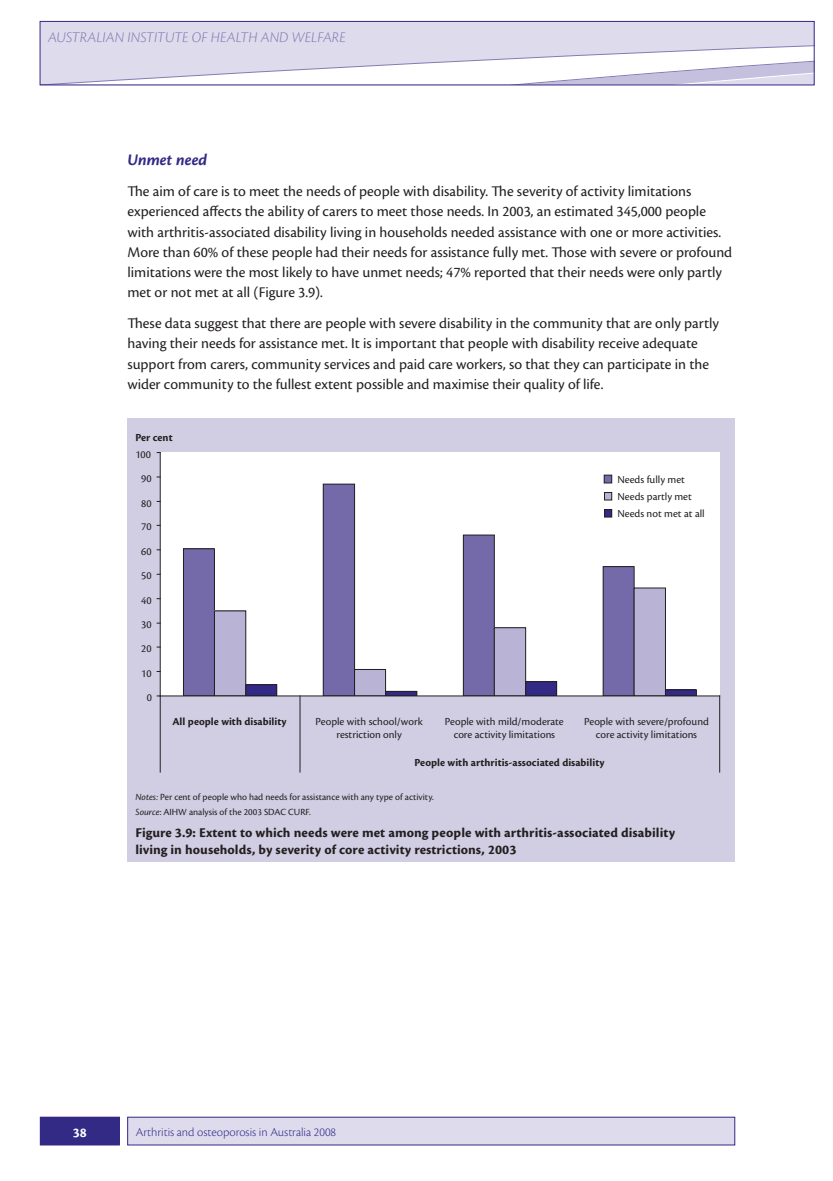
<style>
.page{position:relative;width:833px;height:1181px;background:#fff}
.page>*{position:absolute;margin:0;border:0;box-sizing:border-box;transform-origin:0 0}
.t1{font:16.8px "Cronos Pro Bold Subh It";color:#332a86}
.t2{font:15.45px/20.2px "Cronos Pro";color:#231f20}
.t3{font:italic 300 15.45px "Cronos Pro";letter-spacing:-.005em;color:#847bb4}
.t4{font:13.95px/16.8px "Cronos Pro Bold Capt";color:#231f20}
.t5{font:700 13.95px "Cronos Pro";color:#fff}
.t6{font:300 12.6px "Cronos Pro";color:#332a86}
.t7{font:11.25px/12.6px "Cronos Pro";color:#231f20;text-align:center}
.t8{font:700 11.25px "Cronos Pro";letter-spacing:.005em;color:#231f20}
.t9{font:9.75px/15.5px "Cronos Pro";color:#231f20}
.s1{font-style:italic}
</style>
<div class="page">
<div style="left:40px;top:21px;width:774px;height:64px;background:#dedcec"></div>
<svg style="left:65px;top:45px;width:747px;height:38px"></svg>
<div style="left:40px;top:21px;width:774px;height:64px;border:1px solid #332a86"></div>
<div style="left:128px;top:1117px;width:607px;height:27px;background:#dedcec"></div>
<div style="left:127px;top:1117px;width:608px;height:28px;border:1px solid #332a86"></div>
<div style="left:40px;top:1117px;width:79px;height:27px;background:#332a86"></div>
<div style="left:40px;top:1117px;width:80px;height:28px;border:1px solid #332a86"></div>
<div style="left:127px;top:418px;width:608px;height:444px;background:#d1cee4"></div>
<div style="left:160px;top:452px;width:560px;height:244px;background:#fff"></div>
<div style="left:183px;top:549px;width:31px;height:147px;background:#746aaa"></div>
<div style="left:183px;top:548px;width:32px;height:148px;border:1px solid #231f20"></div>
<div style="left:323px;top:484px;width:32px;height:212px;background:#746aaa"></div>
<div style="left:323px;top:484px;width:32px;height:212px;border:1px solid #231f20"></div>
<div style="left:463px;top:535px;width:31px;height:161px;background:#746aaa"></div>
<div style="left:463px;top:534px;width:32px;height:162px;border:1px solid #231f20"></div>
<div style="left:603px;top:566px;width:31px;height:130px;background:#746aaa"></div>
<div style="left:603px;top:566px;width:31px;height:130px;border:1px solid #231f20"></div>
<div style="left:214px;top:611px;width:32px;height:85px;background:#b9b4d6"></div>
<div style="left:214px;top:610px;width:32px;height:86px;border:1px solid #231f20"></div>
<div style="left:355px;top:669px;width:30px;height:27px;background:#b9b4d6"></div>
<div style="left:354px;top:669px;width:32px;height:27px;border:1px solid #231f20"></div>
<div style="left:494px;top:627px;width:32px;height:69px;background:#b9b4d6"></div>
<div style="left:494px;top:627px;width:32px;height:69px;border:1px solid #231f20"></div>
<div style="left:634px;top:588px;width:31px;height:108px;background:#b9b4d6"></div>
<div style="left:634px;top:587px;width:32px;height:109px;border:1px solid #231f20"></div>
<div style="left:246px;top:684px;width:31px;height:12px;background:#332a86"></div>
<div style="left:245px;top:684px;width:32px;height:12px;border:1px solid #231f20"></div>
<div style="left:385px;top:691px;width:32px;height:5px;background:#332a86"></div>
<div style="left:385px;top:691px;width:32px;height:5px;border:1px solid #231f20"></div>
<div style="left:526px;top:681px;width:31px;height:15px;background:#332a86"></div>
<div style="left:525px;top:681px;width:32px;height:15px;border:1px solid #231f20"></div>
<div style="left:665px;top:690px;width:31px;height:6px;background:#332a86"></div>
<div style="left:665px;top:689px;width:32px;height:7px;border:1px solid #231f20"></div>
<hr style="left:160px;top:452px;width:1px;height:244px;background:#231f20">
<hr style="left:160px;top:695px;width:560px;height:1px;background:#231f20">
<hr style="left:160px;top:696px;width:1px;height:76px;background:#231f20">
<hr style="left:719px;top:696px;width:1px;height:76px;background:#231f20">
<hr style="left:300px;top:696px;width:1px;height:76px;background:#231f20">
<div style="left:604px;top:475px;width:8px;height:8px;background:#746aaa"></div>
<div style="left:604px;top:475px;width:8px;height:8px;border:1px solid #231f20"></div>
<div style="left:604px;top:492px;width:8px;height:8px;background:#b9b4d6"></div>
<div style="left:604px;top:492px;width:8px;height:8px;border:1px solid #231f20"></div>
<div style="left:604px;top:509px;width:8px;height:8px;background:#332a86"></div>
<div style="left:604px;top:509px;width:8px;height:8px;border:1px solid #231f20"></div>
<p class="t3" style="left:48px;top:28px;width:299px">AUSTRALIAN INSTITUTE OF HEALTH AND WELFARE</p>
<p class="t1" style="left:127px;top:153px;width:81px">Unmet need</p>
<p class="t2" style="left:127px;top:182px;width:606px">The aim of care is to meet the needs of people with disability. The severity of activity limitations experienced affects the ability of carers to meet those needs. In 2003, an estimated 345,000 people with arthritis-associated disability living in households needed assistance with one or more activities.<br>More than 60% of these people had their needs for assistance fully met. Those with severe or profound limitations were the most likely to have unmet needs; 47% reported that their needs were only partly met or not met at all (Figure 3.9).</p>
<p class="t2" style="left:127px;top:314px;width:593px">These data suggest that there are people with severe disability in the community that are only partly having their needs for assistance met. It is important that people with disability receive adequate support from carers, community services and paid care workers, so that they can participate in the wider community to the fullest extent possible and maximise their quality of life.</p>
<p class="t8" style="left:135px;top:432px;width:39px">Per cent</p>
<p class="t7" style="left:135px;top:448px;width:17px">100</p>
<p class="t7" style="left:141px;top:473px;width:12px">90</p>
<p class="t7" style="left:141px;top:497px;width:12px">80</p>
<p class="t7" style="left:141px;top:521px;width:12px">70</p>
<p class="t7" style="left:141px;top:546px;width:12px">60</p>
<p class="t7" style="left:141px;top:570px;width:12px">50</p>
<p class="t7" style="left:141px;top:594px;width:12px">40</p>
<p class="t7" style="left:141px;top:619px;width:12px">30</p>
<p class="t7" style="left:141px;top:643px;width:12px">20</p>
<p class="t7" style="left:141px;top:667px;width:12px">10</p>
<p class="t7" style="left:147px;top:692px;width:7px">0</p>
<p class="t7" style="left:617px;top:472px;width:89px;line-height:17.1px;text-align:left">Needs fully met<br>Needs partly met<br>Needs not met at all</p>
<p class="t8" style="left:172px;top:716px;width:116px">All people with disability</p>
<p class="t7" style="left:315px;top:716px;width:109px">People with school/work restriction only</p>
<p class="t7" style="left:445px;top:716px;width:120px">People with mild/moderate core activity limitations</p>
<p class="t7" style="left:584px;top:716px;width:126px">People with severe/profound core activity limitations</p>
<p class="t8" style="left:414px;top:757px;width:191px">People with arthritis-associated disability</p>
<p class="t9" style="left:135px;top:789px;width:300px"><span class="s1">Notes:</span> Per cent of people who had needs for assistance with any type of activity.<br><span class="s1">Source</span>: AIHW analysis of the 2003 SDAC CURF.</p>
<p class="t4" style="left:135px;top:825px;width:541px">Figure 3.9: Extent to which needs were met among people with arthritis-associated disability living in households, by severity of core activity restrictions, 2003</p>
<p class="t5" style="left:73px;top:1125px;width:15px">38</p>
<p class="t6" style="left:136px;top:1126px;width:202px">Arthritis and osteoporosis in Australia 2008</p>
</div>
